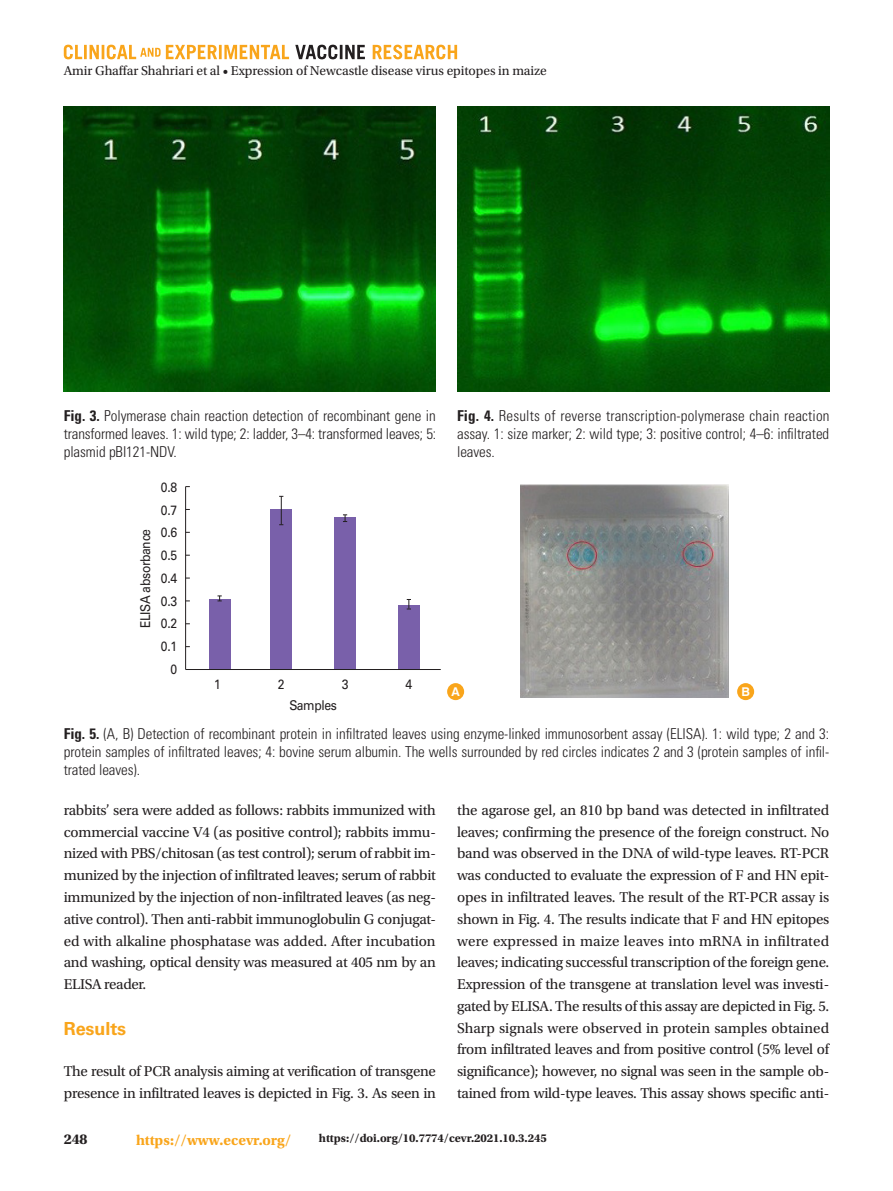
<style>
.page{position:relative;width:893px;height:1191px;background:#fff}
.page>*{position:absolute;margin:0;border:0;box-sizing:border-box;transform-origin:0 0}
.CVER_대제목{font:700 18px "Univers LT Std";letter-spacing:-.005em;color:#f9a51b}
.CVER_본문{font:15px/21.8px "Utopia Std";letter-spacing:-.02em;color:#231f20;text-align:justify}
.CVER_표그림캡션{font:300 condensed 15px/18px "Univers LT Std";letter-spacing:-.005em;color:#231f20;text-align:justify}
.t1{font:700 15px "Utopia Std";letter-spacing:-.005em;color:#f9a51b}
.t2{font:700 15px "Utopia Std";color:#231f20}
.t3{font:13.5px "Utopia Std";letter-spacing:-.005em;color:#231f20}
.CVER_그림지문{font:13.5px "Univers LT Std";letter-spacing:-.03em;color:#231f20;scale:.9 1}
.t4{font:700 12.15px "Swiss 721 BT";color:#fff}
.t5{font:700 12px "Utopia Std";letter-spacing:-.005em;color:#231f20}
.s1{font-weight:700}
</style>
<div class="page">
<svg style="left:373px;top:45px;width:84px;height:14px"></svg>
<svg style="left:295px;top:45px;width:70px;height:14px"></svg>
<svg style="left:64px;top:45px;width:225px;height:14px"></svg>
<img style="left:64px;top:106px;width:372px;height:285px">
<img style="left:457px;top:106px;width:372px;height:285px">
<img style="left:520px;top:484px;width:209px;height:213px">
<div style="left:209px;top:599px;width:21px;height:70px;background:#7960aa"></div>
<div style="left:271px;top:509px;width:21px;height:160px;background:#7960aa"></div>
<div style="left:334px;top:517px;width:22px;height:152px;background:#7960aa"></div>
<div style="left:398px;top:604px;width:21px;height:65px;background:#7960aa"></div>
<hr style="left:185px;top:486px;width:1px;height:183px;background:#231f20">
<svg style="left:217px;top:595px;width:5px;height:6px"></svg>
<svg style="left:279px;top:496px;width:4px;height:29px"></svg>
<svg style="left:343px;top:514px;width:4px;height:8px"></svg>
<svg style="left:407px;top:599px;width:4px;height:10px"></svg>
<hr style="left:186px;top:669px;width:255px;height:1px;background:#231f20">
<div style="left:447px;top:683px;width:17px;height:17px;background:#f9a51b;border-radius:50%"></div>
<div style="left:737px;top:683px;width:17px;height:17px;background:#f9a51b;border-radius:50%"></div>
<p class="t3" style="left:64px;top:63px;width:485px">Amir Ghaffar Shahriari et al • Expression of Newcastle disease virus epitopes in maize</p>
<p class="CVER_표그림캡션" style="left:64px;top:406px;width:374px"><span class="s1">Fig. 3.</span> Polymerase chain reaction detection of recombinant gene in transformed leaves. 1: wild type; 2: ladder, 3–4: transformed leaves; 5: plasmid pBI121-NDV.</p>
<p class="CVER_표그림캡션" style="left:457px;top:406px;width:374px"><span class="s1">Fig. 4.</span> Results of reverse transcription-polymerase chain reaction assay. 1: size marker; 2: wild type; 3: positive control; 4–6: infiltrated leaves.</p>
<p class="CVER_그림지문" style="left:137px;top:628px;width:111px;rotate:-90deg">ELISA absorbance</p>
<p class="CVER_그림지문" style="left:161px;top:479px;width:19px">0.8</p>
<p class="CVER_그림지문" style="left:161px;top:502px;width:19px">0.7</p>
<p class="CVER_그림지문" style="left:161px;top:524px;width:19px">0.6</p>
<p class="CVER_그림지문" style="left:161px;top:547px;width:19px">0.5</p>
<p class="CVER_그림지문" style="left:161px;top:570px;width:19px">0.4</p>
<p class="CVER_그림지문" style="left:161px;top:593px;width:19px">0.3</p>
<p class="CVER_그림지문" style="left:161px;top:615px;width:19px">0.2</p>
<p class="CVER_그림지문" style="left:161px;top:638px;width:19px">0.1</p>
<p class="CVER_그림지문" style="left:170px;top:661px;width:9px">0</p>
<p class="CVER_그림지문" style="left:214px;top:676px;width:9px">1</p>
<p class="CVER_그림지문" style="left:278px;top:676px;width:9px">2</p>
<p class="CVER_그림지문" style="left:342px;top:676px;width:9px">3</p>
<p class="CVER_그림지문" style="left:405px;top:676px;width:9px">4</p>
<p class="CVER_그림지문" style="left:289px;top:697px;width:54px">Samples</p>
<p class="t4" style="left:451px;top:684px;width:10px">A</p>
<p class="t4" style="left:741px;top:684px;width:10px">B</p>
<p class="CVER_표그림캡션" style="left:64px;top:725px;width:767px"><span class="s1">Fig. 5.</span> (A, B) Detection of recombinant protein in infiltrated leaves using enzyme-linked immunosorbent assay (ELISA). 1: wild type; 2 and 3: protein samples of infiltrated leaves; 4: bovine serum albumin. The wells surrounded by red circles indicates 2 and 3 (protein samples of infil&shy;trated leaves).</p>
<p class="CVER_본문" style="left:64px;top:799px;width:374px">rabbits’ sera were added as follows: rabbits immunized with commercial vaccine V4 (as positive control); rabbits immu&shy;nized with PBS/chitosan (as test control); serum of rabbit im&shy;munized by the injection of infiltrated leaves; serum of rabbit immunized by the injection of non-infiltrated leaves (as neg&shy;ative control). Then anti-rabbit immunoglobulin G conjugat&shy;ed with alkaline phosphatase was added. After incubation and washing, optical density was measured at 405 nm by an ELISA reader.</p>
<p class="CVER_대제목" style="left:64px;top:1018px;width:64px">Results</p>
<p class="CVER_본문" style="left:64px;top:1060px;width:374px">The result of PCR analysis aiming at verification of transgene presence in infiltrated leaves is depicted in Fig. 3. As seen in</p>
<p class="CVER_본문" style="left:457px;top:799px;width:374px">the agarose gel, an 810 bp band was detected in infiltrated leaves; confirming the presence of the foreign construct. No band was observed in the DNA of wild-type leaves. RT-PCR was conducted to evaluate the expression of F and HN epit&shy;opes in infiltrated leaves. The result of the RT-PCR assay is shown in Fig. 4. The results indicate that F and HN epitopes were expressed in maize leaves into mRNA in infiltrated leaves; indicating successful transcription of the foreign gene.</p>
<p class="CVER_본문" style="left:457px;top:973px;width:374px">Expression of the transgene at translation level was investi&shy;gated by ELISA. The results of this assay are depicted in Fig. 5.<br>Sharp signals were observed in protein samples obtained from infiltrated leaves and from positive control (5% level of significance); however, no signal was seen in the sample ob&shy;tained from wild-type leaves. This assay shows specific anti-</p>
<p class="t2" style="left:64px;top:1130px;width:25px">248</p>
<p class="t1" style="left:136px;top:1131px;width:157px">https://www.ecevr.org/</p>
<p class="t5" style="left:319px;top:1131px;width:229px">https://doi.org/10.7774/cevr.2021.10.3.245</p>
</div>
